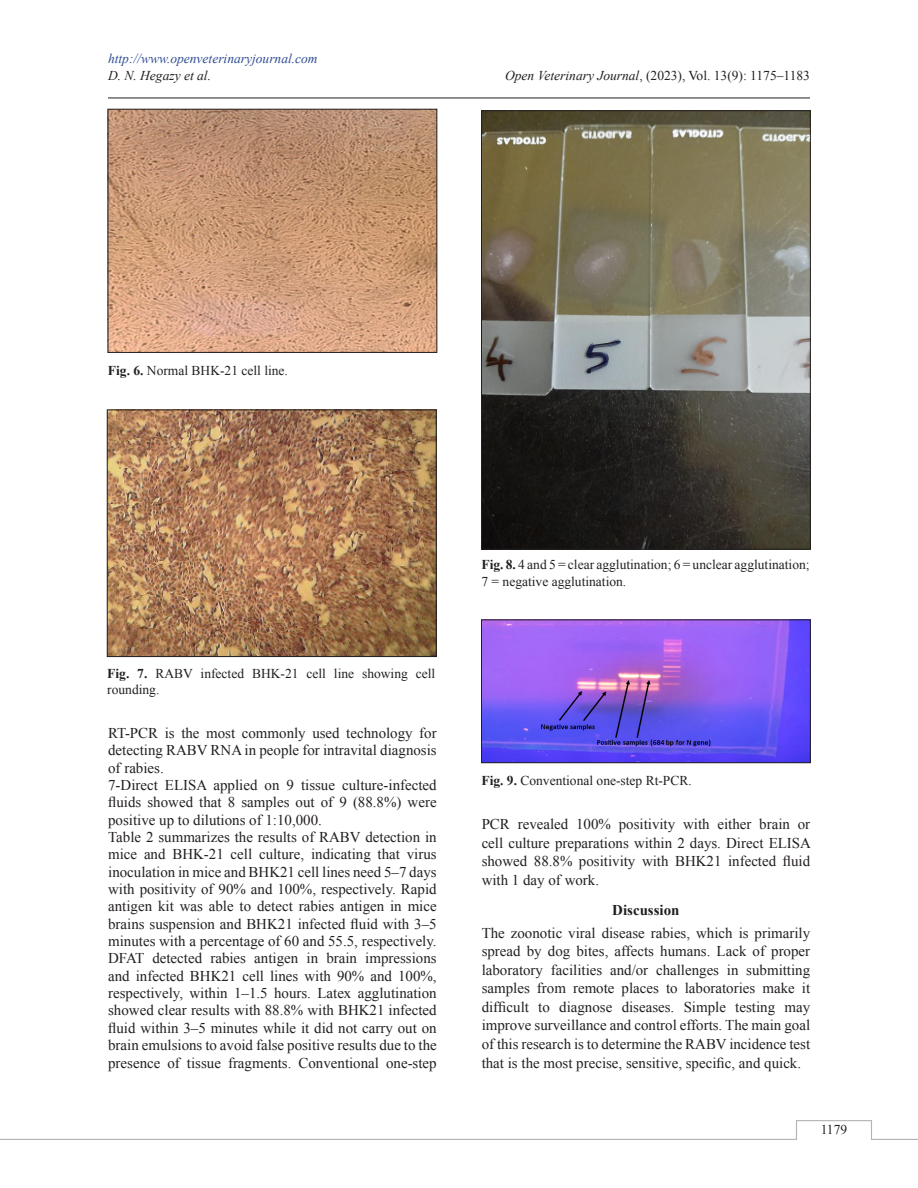
<style>
.page{position:relative;width:918px;height:1188px;background:#fff}
.page>*{position:absolute;margin:0;border:0;box-sizing:border-box;transform-origin:0 0}
.Para{font:15px/17.4px "Times New Roman";color:#231f20;text-align:justify}
.A_Head{font:700 15px "Times New Roman";color:#231f20}
.Fig_Caption{font:13.5px/16.2px "Times New Roman";color:#231f20}
.t1{font:italic 13.5px "Times New Roman";color:#304d94}
.t2{font:italic 13.5px "Times New Roman";color:#231f20}
.s1{font-style:italic}
.s2{font-weight:700}
</style>
<div class="page">
<hr style="left:108px;top:98px;width:702px;height:1px;background:#231f20">
<svg style="left:0;top:1120px;width:918px;height:20px"></svg>
<img style="left:110px;top:111px;width:325px;height:240px">
<div style="left:108px;top:109px;width:329px;height:244px;border:1px solid #231f20"></div>
<img style="left:109px;top:412px;width:325px;height:243px">
<div style="left:107px;top:410px;width:329px;height:247px;border:1px solid #231f20"></div>
<img style="left:483px;top:112px;width:326px;height:436px">
<div style="left:481px;top:110px;width:330px;height:440px;border:1px solid #231f20"></div>
<img style="left:483px;top:622px;width:326px;height:139px">
<div style="left:481px;top:620px;width:330px;height:143px;border:1px solid #231f20"></div>
<p class="t1" style="left:108px;top:50px;width:211px">http://www.openveterinaryjournal.com</p>
<p class="t2" style="left:108px;top:66px;width:105px">D. N. Hegazy et al.</p>
<p class="Fig_Caption" style="left:505px;top:67px;width:306px"><span class="s1">Open Veterinary Journal</span>, (2023), Vol. 13(9): 1175–1183</p>
<p class="Fig_Caption" style="left:108px;top:362px;width:181px"><span class="s2">Fig. 6.</span> Normal BHK-21 cell line.</p>
<p class="Fig_Caption" style="left:107px;top:665px;width:330px"><span class="s2">Fig. 7.</span> RABV infected BHK-21 cell line showing cell rounding.</p>
<p class="Para" style="left:108px;top:724px;width:330px">RT-PCR is the most commonly used technology for detecting RABV RNA in people for intravital diagnosis of rabies.</p>
<p class="Para" style="left:108px;top:776px;width:330px">7-Direct ELISA applied on 9 tissue culture-infected fluids showed that 8 samples out of 9 (88.8%) were positive up to dilutions of 1:10,000.</p>
<p class="Para" style="left:108px;top:828px;width:330px">Table 2 summarizes the results of RABV detection in mice and BHK-21 cell culture, indicating that virus inoculation in mice and BHK21 cell lines need 5–7 days with positivity of 90% and 100%, respectively. Rapid antigen kit was able to detect rabies antigen in mice brains suspension and BHK21 infected fluid with 3–5 minutes with a percentage of 60 and 55.5, respectively.<br>DFAT detected rabies antigen in brain impressions and infected BHK21 cell lines with 90% and 100%, respectively, within 1–1.5 hours. Latex agglutination showed clear results with 88.8% with BHK21 infected fluid within 3–5 minutes while it did not carry out on brain emulsions to avoid false positive results due to the presence of tissue fragments. Conventional one-step</p>
<p class="Fig_Caption" style="left:481px;top:557px;width:330px"><span class="s2">Fig. 8.</span> 4 and 5 = clear agglutination; 6 = unclear agglutination;<br>7 = negative agglutination.</p>
<p class="Fig_Caption" style="left:481px;top:772px;width:212px"><span class="s2">Fig. 9.</span> Conventional one-step Rt-PCR.</p>
<p class="Para" style="left:482px;top:815px;width:331px;line-height:18.6px">PCR revealed 100% positivity with either brain or cell culture preparations within 2 days. Direct ELISA showed 88.8% positivity with BHK21 infected fluid with 1 day of work.</p>
<p class="A_Head" style="left:612px;top:900px;width:69px">Discussion</p>
<p class="Para" style="left:482px;top:923px;width:330px;line-height:18.6px">The zoonotic viral disease rabies, which is primarily spread by dog bites, affects humans. Lack of proper laboratory facilities and/or challenges in submitting samples from remote places to laboratories make it difficult to diagnose diseases. Simple testing may improve surveillance and control efforts. The main goal of this research is to determine the RABV incidence test that is the most precise, sensitive, specific, and quick.</p>
<p class="Fig_Caption" style="left:821px;top:1121px;width:28px">1179</p>
</div>
